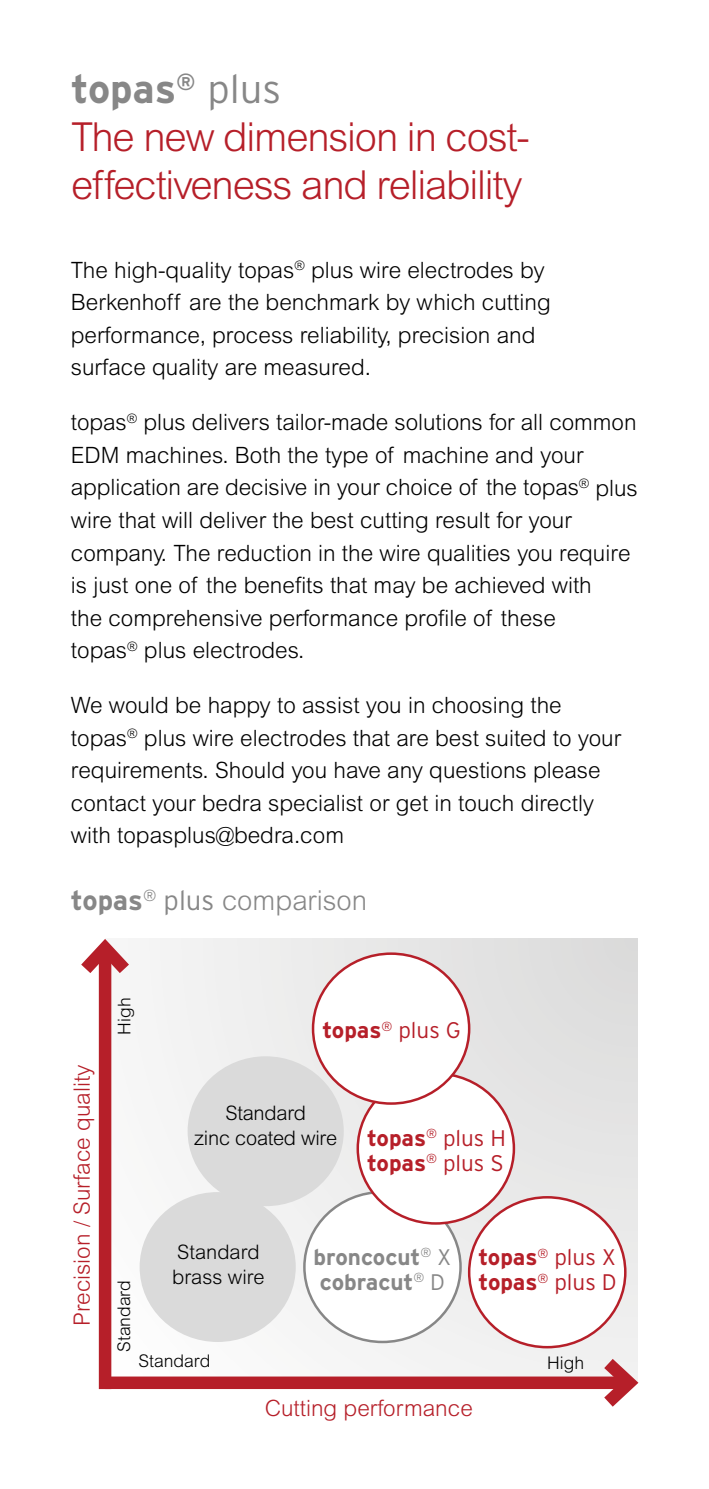
<style>
.page{position:relative;width:709px;height:1489px;background:#fff}
.page>*{position:absolute;margin:0;border:0;box-sizing:border-box;transform-origin:0 0}
.t1{font:300 40px/48px "Arial";letter-spacing:-.03em;color:#b61f29}
.t2{font:700 40px "Interstate";letter-spacing:-.005em;color:#878787}
.t3{font:300 27.5px "Arial";color:#878787}
.t4{font:300 22.5px/32.5px "Arial";color:#000}
.t5{font:700 22.5px/25px "Interstate";letter-spacing:-.005em;color:#b61f29}
.t6{font:300 22.5px "Arial";color:#b61f29}
.t7{font:700 22.5px/25px "Interstate";color:#878787}
.t8{font:300 20px/25px "Arial";letter-spacing:-.01em;color:#000;text-align:center}
.t9{font:300 17.5px "Arial";color:#000}
.s1{font-weight:300}
.s2{font-family:"Interstate";font-weight:700}
.s3{font-family:"Interstate"}
</style>
<div class="page">
<svg style="left:111px;top:938px;width:526px;height:438px"></svg>
<div style="left:105px;top:1376px;width:524px;height:12px;background:#b61f29"></div>
<svg style="left:591px;top:1345px;width:48px;height:62px"></svg>
<div style="left:99px;top:948px;width:12px;height:440px;background:#b61f29"></div>
<svg style="left:81px;top:938px;width:61px;height:48px"></svg>
<div style="left:140px;top:1191px;width:156px;height:150px;background:#dadada;border-radius:50%"></div>
<div style="left:304px;top:1191px;width:156px;height:150px;background:#fff;border-radius:50%"></div>
<div style="left:469px;top:1197px;width:156px;height:149px;background:#fff;border-radius:50%"></div>
<div style="left:188px;top:1056px;width:156px;height:150px;background:#dadada;border-radius:50%"></div>
<div style="left:358px;top:1073px;width:156px;height:150px;background:#fff;border-radius:50%"></div>
<div style="left:313px;top:953px;width:156px;height:150px;background:#fff;border-radius:50%"></div>
<h1 class="t2" style="left:71px;top:67px;width:211px">topas<sup>®</sup> <span class="s1">plus</span></h1>
<h1 class="t1" style="left:71px;top:113px;width:460px">The new dimension in cost&shy;effectiveness and reliability</h1>
<p class="t4" style="left:71px;top:254px;width:481px">The high-quality topas<sup>®</sup> plus wire electrodes by Berkenhoff are the benchmark by which cutting performance, process reliability, precision and surface quality are measured.</p>
<p class="t4" style="left:71px;top:406px;width:568px">topas<sup>®</sup> plus delivers tailor-made solutions for all common EDM machines. Both the type of machine and your application are decisive in your choice of the topas<sup>®</sup> plus wire that will deliver the best cutting result for your company. The reduction in the wire qualities you require is just one of the benefits that may be achieved with<br>the comprehensive performance profile of these<br>topas<sup>®</sup> plus electrodes.</p>
<p class="t4" style="left:71px;top:688px;width:552px">We would be happy to assist you in choosing the topas<sup>®</sup> plus wire electrodes that are best suited to your requirements. Should you have any questions please contact your bedra specialist or get in touch directly with topasplus@bedra.com</p>
<p class="t3" style="left:71px;top:884px;width:298px"><span class="s2">topas</span><sup>®</sup> <span class="s3">plus</span> comparison</p>
<p class="t6" style="left:69px;top:1326px;width:263px;rotate:-90deg">Precision / Surface quality</p>
<p class="t9" style="left:114px;top:1034px;width:38px;rotate:-90deg">High</p>
<p class="t9" style="left:114px;top:1351px;width:73px;rotate:-90deg">Standard</p>
<p class="t5" style="left:322px;top:1017px;width:139px">topas<sup>®</sup> <span class="s1">plus G</span></p>
<p class="t8" style="left:194px;top:1100px;width:144px">Standard<br>zinc coated wire</p>
<p class="t5" style="left:367px;top:1124px;width:140px">topas<sup>®</sup> <span class="s1">plus H </span>topas<sup>®</sup> <span class="s1">plus S</span></p>
<p class="t8" style="left:172px;top:1239px;width:94px;text-align:left">Standard brass wire</p>
<p class="t7" style="left:313px;top:1244px;width:139px">broncocut<sup>®</sup> <span class="s1">X </span>cobracut<sup>®</sup> <span class="s1">D</span></p>
<p class="t5" style="left:478px;top:1244px;width:139px">topas<sup>®</sup> <span class="s1">plus X </span>topas<sup>®</sup> <span class="s1">plus D</span></p>
<p class="t9" style="left:138px;top:1350px;width:73px">Standard</p>
<p class="t6" style="left:265px;top:1395px;width:209px">Cutting performance</p>
<p class="t9" style="left:547px;top:1352px;width:38px">High</p>
</div>
